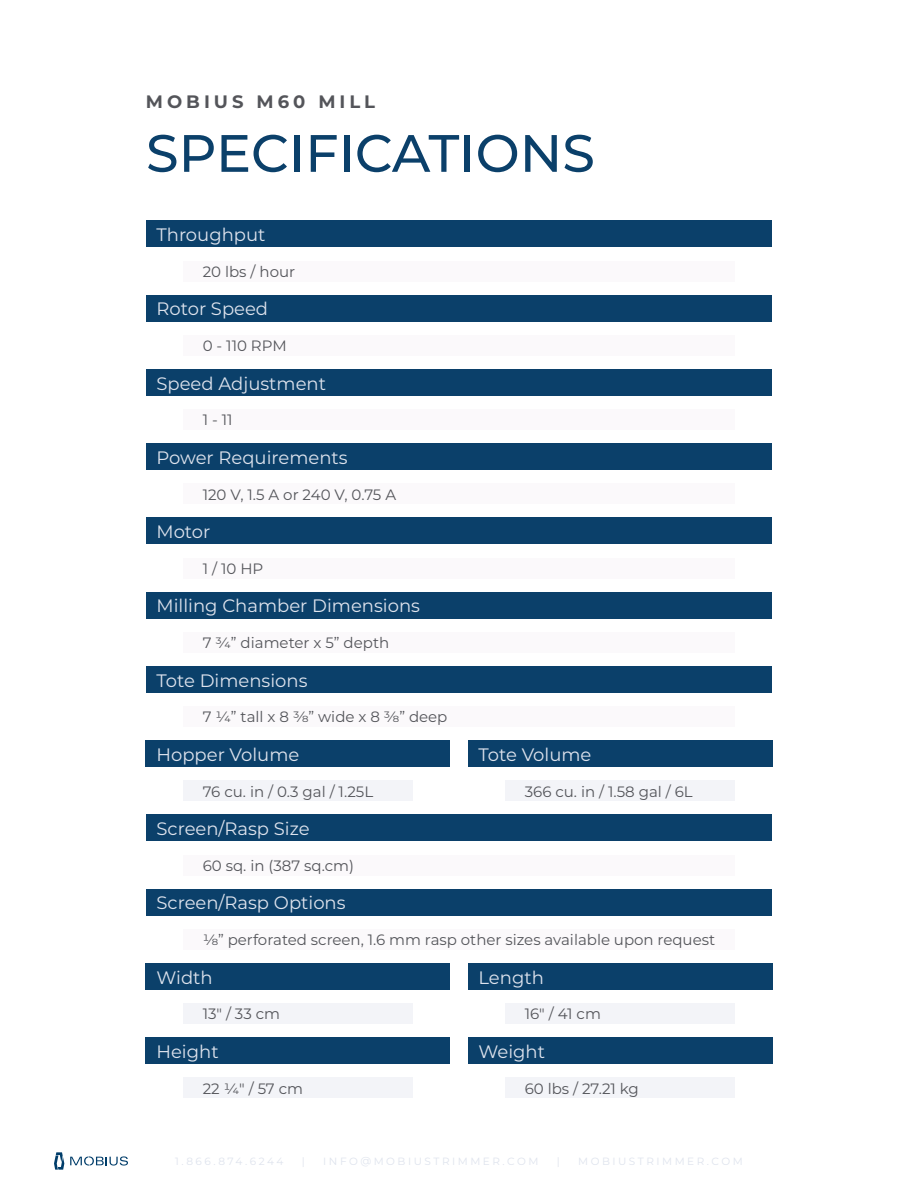
<style>
.page{position:relative;width:918px;height:1188px;background:#fff}
.page>*{position:absolute;margin:0;border:0;box-sizing:border-box;transform-origin:0 0}
.Subtitles{font:500 52.5px "Montserrat";color:#0b406a}
.t1{font:18px "Montserrat";color:#dee3ed}
.Running_Head_Subhead{font:700 18px "Montserrat";letter-spacing:.22em;color:#54555a}
.Body{font:15px "Montserrat";color:#54555a}
.t2{font:10.5px "Montserrat";letter-spacing:.24em;color:#dee3ed}
</style>
<div class="page">
<div style="left:183px;top:632px;width:552px;height:20px;background:#fbf9fb"></div>
<div style="left:183px;top:706px;width:552px;height:21px;background:#fbf9fb"></div>
<div style="left:183px;top:855px;width:552px;height:20px;background:#fbf9fb"></div>
<div style="left:183px;top:929px;width:552px;height:20px;background:#fbf9fb"></div>
<div style="left:183px;top:484px;width:552px;height:20px;background:#fbf9fb"></div>
<div style="left:183px;top:558px;width:552px;height:20px;background:#fbf9fb"></div>
<div style="left:183px;top:335px;width:552px;height:20px;background:#fbf9fb"></div>
<div style="left:183px;top:409px;width:552px;height:21px;background:#fbf9fb"></div>
<div style="left:146px;top:592px;width:626px;height:27px;background:#0b406a"></div>
<div style="left:146px;top:666px;width:626px;height:27px;background:#0b406a"></div>
<div style="left:146px;top:814px;width:626px;height:27px;background:#0b406a"></div>
<div style="left:146px;top:889px;width:626px;height:27px;background:#0b406a"></div>
<div style="left:146px;top:443px;width:626px;height:27px;background:#0b406a"></div>
<div style="left:146px;top:517px;width:626px;height:27px;background:#0b406a"></div>
<div style="left:146px;top:220px;width:626px;height:27px;background:#0b406a"></div>
<div style="left:146px;top:295px;width:626px;height:27px;background:#0b406a"></div>
<div style="left:146px;top:369px;width:626px;height:27px;background:#0b406a"></div>
<div style="left:183px;top:1003px;width:230px;height:21px;background:#f3f4f8"></div>
<div style="left:183px;top:781px;width:230px;height:20px;background:#f3f4f8"></div>
<div style="left:183px;top:1078px;width:230px;height:20px;background:#f3f4f8"></div>
<div style="left:505px;top:1003px;width:230px;height:21px;background:#f3f4f8"></div>
<div style="left:505px;top:781px;width:230px;height:20px;background:#f3f4f8"></div>
<div style="left:505px;top:1078px;width:230px;height:20px;background:#f3f4f8"></div>
<div style="left:468px;top:963px;width:304px;height:27px;background:#0b406a"></div>
<div style="left:468px;top:740px;width:304px;height:27px;background:#0b406a"></div>
<div style="left:468px;top:1037px;width:304px;height:27px;background:#0b406a"></div>
<div style="left:146px;top:963px;width:304px;height:27px;background:#0b406a"></div>
<div style="left:146px;top:740px;width:304px;height:27px;background:#0b406a"></div>
<div style="left:146px;top:1037px;width:304px;height:27px;background:#0b406a"></div>
<div style="left:183px;top:261px;width:552px;height:20px;background:#fbf9fb"></div>
<svg style="left:54px;top:1152px;width:10px;height:18px"></svg>
<svg style="left:70px;top:1156px;width:58px;height:10px"></svg>
<p class="Running_Head_Subhead" style="left:146px;top:88px;width:231px">MOBIUS M60 MILL</p>
<p class="Subtitles" style="left:146px;top:117px;width:450px">SPECIFICATIONS</p>
<p class="t1" style="left:156px;top:222px;width:111px">Throughput</p>
<p class="Body" style="left:203px;top:261px;width:94px">20 lbs / hour</p>
<p class="t1" style="left:156px;top:297px;width:113px">Rotor Speed</p>
<p class="Body" style="left:203px;top:335px;width:85px">0 - 110 RPM</p>
<p class="t1" style="left:156px;top:371px;width:171px">Speed Adjustment</p>
<p class="Body" style="left:203px;top:410px;width:31px">1 - 11</p>
<p class="t1" style="left:156px;top:445px;width:193px">Power Requirements</p>
<p class="Body" style="left:203px;top:484px;width:195px">120 V, 1.5 A or 240 V, 0.75 A</p>
<p class="t1" style="left:156px;top:519px;width:55px">Motor</p>
<p class="Body" style="left:203px;top:558px;width:62px">1 / 10 HP</p>
<p class="t1" style="left:156px;top:594px;width:265px">Milling Chamber Dimensions</p>
<p class="Body" style="left:203px;top:632px;width:188px">7 ¾” diameter x 5” depth</p>
<p class="t1" style="left:156px;top:668px;width:153px">Tote Dimensions</p>
<p class="Body" style="left:203px;top:707px;width:246px">7 ¼” tall x 8 ⅜” wide x 8 ⅜” deep</p>
<p class="t1" style="left:156px;top:742px;width:144px">Hopper Volume</p>
<p class="Body" style="left:203px;top:781px;width:172px">76 cu. in / 0.3 gal / 1.25L</p>
<p class="t1" style="left:156px;top:816px;width:155px">Screen/Rasp Size</p>
<p class="Body" style="left:203px;top:855px;width:153px">60 sq. in (387 sq.cm)</p>
<p class="t1" style="left:156px;top:891px;width:191px">Screen/Rasp Options</p>
<p class="t1" style="left:478px;top:742px;width:115px">Tote Volume</p>
<p class="Body" style="left:525px;top:781px;width:169px">366 cu. in / 1.58 gal / 6L</p>
<p class="Body" style="left:203px;top:929px;width:514px">⅛” perforated screen, 1.6 mm rasp other sizes available upon request</p>
<p class="t1" style="left:156px;top:965px;width:58px">Width</p>
<p class="t1" style="left:478px;top:965px;width:67px">Length</p>
<p class="Body" style="left:203px;top:1004px;width:79px">13" / 33 cm</p>
<p class="Body" style="left:525px;top:1004px;width:78px">16" / 41 cm</p>
<p class="t1" style="left:156px;top:1039px;width:64px">Height</p>
<p class="t1" style="left:478px;top:1039px;width:68px">Weight</p>
<p class="Body" style="left:203px;top:1078px;width:102px">22 ¼" / 57 cm</p>
<p class="Body" style="left:525px;top:1078px;width:116px">60 lbs / 27.21 kg</p>
<p class="t2" style="left:175px;top:1154px;width:110px">1.866.874.6244</p>
<p class="t2" style="left:323px;top:1154px;width:217px">INFO@MOBIUSTRIMMER.COM</p>
<p class="t2" style="left:578px;top:1154px;width:166px">MOBIUSTRIMMER.COM</p>
</div>
